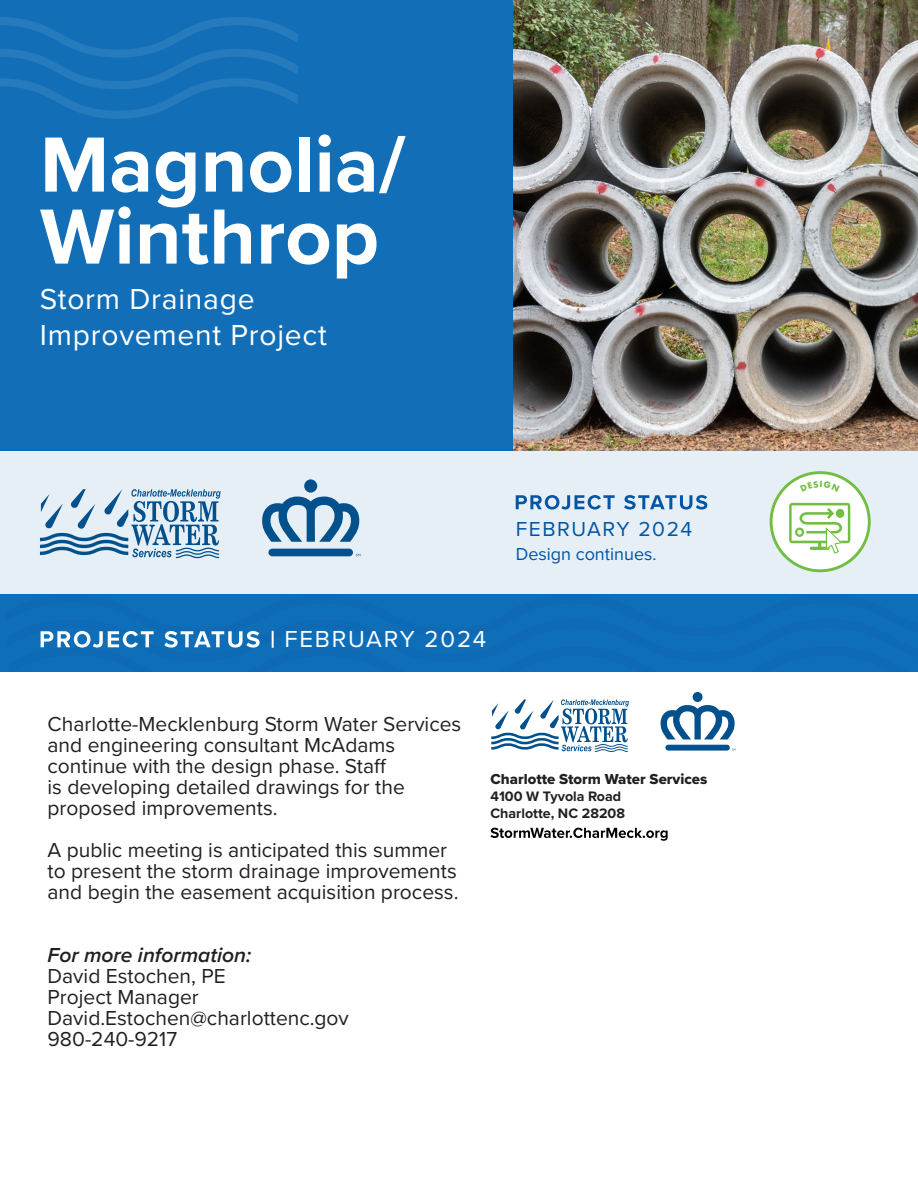
<style>
.page{position:relative;width:918px;height:1188px;background:#fff}
.page>*{position:absolute;margin:0;border:0;box-sizing:border-box;transform-origin:0 0}
.t1{font:700 81px/72px "Proxima Nova";color:#fff}
.t2{font:30px "Proxima Nova";letter-spacing:.025em;color:#fff}
.t3{font:24px "Proxima Nova";letter-spacing:.075em;color:#fff}
.t4{font:21px/21px "Proxima Nova";color:#231f20}
.t5{font:italic 600 21px "Proxima Nova";color:#231f20}
.t6{font:21px "Proxima Nova";letter-spacing:.075em;color:#0155a5}
.t7{font:18px "Proxima Nova";color:#0155a5}
.t8{font:15px "Proxima Nova Extrabld";color:#231f20}
.t9{font:700 14.25px "Proxima Nova";color:#231f20}
</style>
<div class="page">
<div style="left:0;top:0;width:918px;height:450px;background:#126fb7"></div>
<img style="left:514px;top:0;width:404px;height:450px">
<svg style="left:0;top:17px;width:298px;height:102px"></svg>
<div style="left:0;top:450px;width:918px;height:144px;background:#e6eef6"></div>
<svg style="left:516px;top:495px;width:191px;height:15px"></svg>
<div style="left:304px;top:479px;width:13px;height:14px;background:#02518d;border-radius:7px"></div>
<svg style="left:262px;top:497px;width:97px;height:45px"></svg>
<div style="left:268px;top:549px;width:85px;height:7px;background:#02518d;border-radius:4px"></div>
<svg style="left:40px;top:489px;width:181px;height:69px"></svg>
<div style="left:6px;top:594px;width:912px;height:78px;background:#0f6eb8"></div>
<div style="left:693px;top:692px;width:10px;height:10px;background:#02518d;border-radius:5px"></div>
<svg style="left:661px;top:705px;width:74px;height:34px"></svg>
<div style="left:665px;top:745px;width:65px;height:6px;background:#02518d;border-radius:3px"></div>
<svg style="left:491px;top:699px;width:138px;height:53px"></svg>
<svg style="left:491px;top:828px;width:177px;height:13px"></svg>
<svg style="left:770px;top:471px;width:101px;height:101px"></svg>
<p class="t1" style="left:40px;top:127px;width:367px">Magnolia/<br>Winthrop</p>
<p class="t2" style="left:40px;top:276px;width:216px">Storm Drainage</p>
<p class="t2" style="left:40px;top:312px;width:288px">Improvement Project</p>
<p class="t3" style="left:285px;top:621px;width:203px">FEBRUARY 2024</p>
<p class="t6" style="left:516px;top:513px;width:178px">FEBRUARY 2024</p>
<p class="t7" style="left:516px;top:540px;width:142px">Design continues.</p>
<p class="t4" style="left:48px;top:713px;width:415px">Charlotte-Mecklenburg Storm Water Services and engineering consultant McAdams continue with the design phase. Staff<br>is developing detailed drawings for the proposed improvements.</p>
<p class="t4" style="left:48px;top:839px;width:413px">A public meeting is anticipated this summer to present the storm drainage improvements and begin the easement acquisition process.</p>
<p class="t5" style="left:48px;top:939px;width:205px">For more information:</p>
<p class="t4" style="left:48px;top:965px;width:180px">David Estochen, PE</p>
<p class="t4" style="left:48px;top:986px;width:153px">Project Manager</p>
<p class="t4" style="left:48px;top:1007px;width:303px">David.Estochen@charlottenc.gov</p>
<p class="t4" style="left:48px;top:1028px;width:131px">980-240-9217</p>
<p class="t8" style="left:491px;top:767px;width:218px">Charlotte Storm Water Services</p>
<p class="t9" style="left:491px;top:785px;width:132px">4100 W Tyvola Road</p>
<p class="t9" style="left:491px;top:802px;width:136px">Charlotte, NC 28208</p>
</div>
